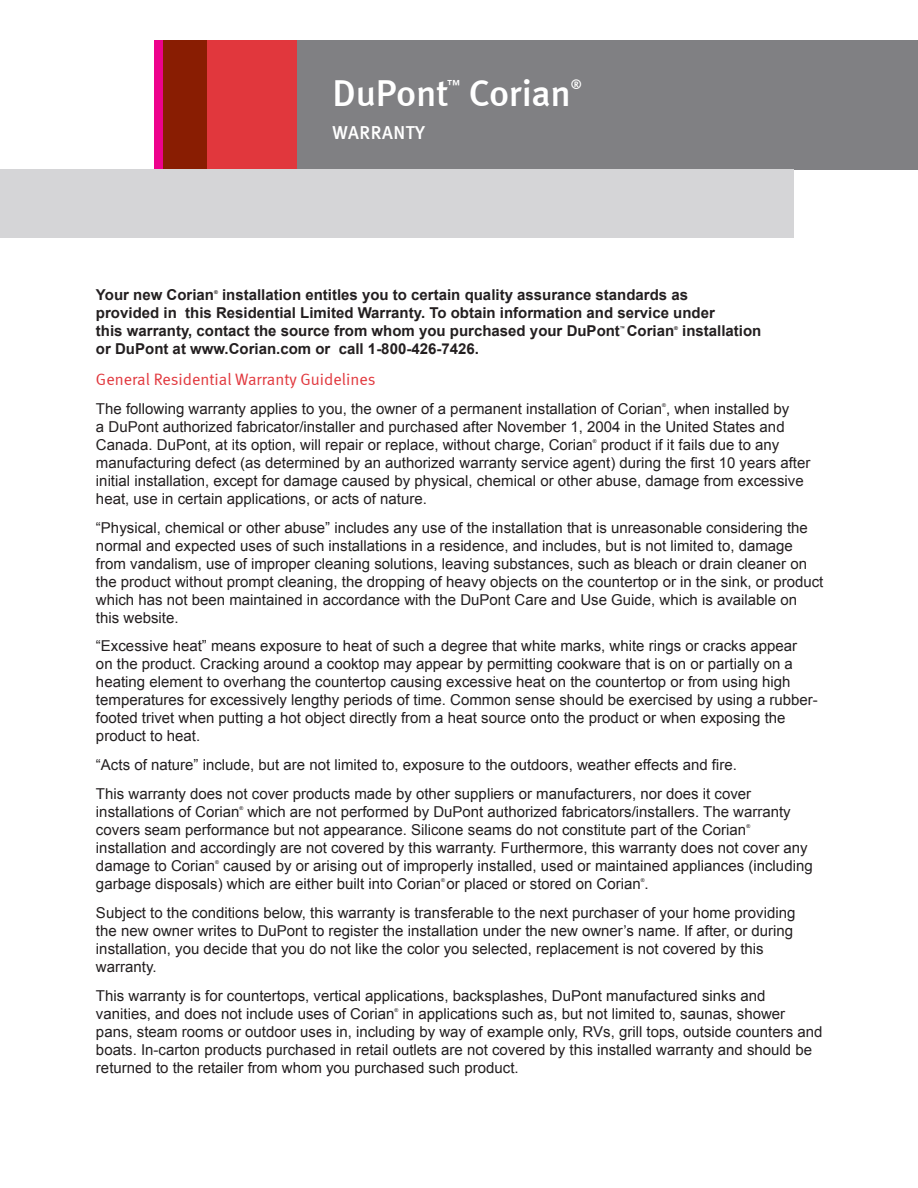
<style>
.page{position:relative;width:918px;height:1188px;background:#fff}
.page>*{position:absolute;margin:0;border:0;box-sizing:border-box;transform-origin:0 0}
.t1{font:500 37.5px "Meta";letter-spacing:-.01em;color:#fff}
.t2{font:500 18.75px "Meta";letter-spacing:.03em;color:#fff}
.t3{font:16.5px "Meta Normal";color:#e1373d}
.t4{font:15px/18px "Arial";color:#231f20}
.t5{font:700 15px/18px "Arial";color:#231f20}
.t6{font:500 13.2px "Meta";color:#fff}
.t7{font:5.25px "Arial";color:#231f20}
.t8{font:700 5.25px "Arial";color:#231f20}
</style>
<div class="page">
<div style="left:296px;top:40px;width:622px;height:130px;background:#808083"></div>
<div style="left:207px;top:40px;width:89px;height:130px;background:#e1373d"></div>
<div style="left:163px;top:40px;width:44px;height:130px;background:#891d02"></div>
<div style="left:154px;top:40px;width:9px;height:130px;background:#ed028c"></div>
<div style="left:0;top:170px;width:794px;height:68px;background:#d5d5d7"></div>
<h1 class="t1" style="left:333px;top:71px;width:117px">DuPont</h1>
<p class="t6" style="left:447px;top:77px;width:14px">™</p>
<h1 class="t1" style="left:469px;top:71px;width:104px">Corian</h1>
<p class="t6" style="left:571px;top:77px;width:13px">®</p>
<p class="t2" style="left:333px;top:122px;width:94px">Warranty</p>
<p class="t5" style="left:96px;top:287px;width:120px">Your new Corian</p>
<p class="t8" style="left:214px;top:288px;width:5px">®</p>
<p class="t5" style="left:96px;top:287px;width:620px;text-indent:126px">installation entitles you to certain quality assurance standards as provided in this Residential Limited Warranty. To obtain information and service under this warranty, contact the source from whom you purchased your DuPont Corian</p>
<p class="t8" style="left:620px;top:324px;width:7px">™</p>
<p class="t8" style="left:674px;top:324px;width:5px">®</p>
<p class="t5" style="left:682px;top:323px;width:81px">installation</p>
<p class="t5" style="left:96px;top:341px;width:384px">or DuPont at www.Corian.com or call 1-800-426-7426.</p>
<p class="t3" style="left:96px;top:370px;width:281px">General Residential Warranty Guidelines</p>
<p class="t4" style="left:96px;top:400px;width:695px">The following warranty applies to you, the owner of a permanent installation of Corian , when installed by</p>
<p class="t7" style="left:662px;top:402px;width:5px">®</p>
<p class="t4" style="left:96px;top:418px;width:690px">a DuPont authorized fabricator/installer and purchased after November 1, 2004 in the United States and<br>Canada. DuPont, at its option, will repair or replace, without charge, Corian</p>
<p class="t4" style="left:96px;top:436px;width:716px;text-indent:505px">product if it fails due to any manufacturing defect (as determined by an authorized warranty service agent) during the first 10 years after initial installation, except for damage caused by physical, chemical or other abuse, damage from excessive heat, use in certain applications, or acts of nature.</p>
<p class="t4" style="left:96px;top:519px;width:729px">“Physical, chemical or other abuse” includes any use of the installation that is unreasonable considering the normal and expected uses of such installations in a residence, and includes, but is not limited to, damage from vandalism, use of improper cleaning solutions, leaving substances, such as bleach or drain cleaner on the product without prompt cleaning, the dropping of heavy objects on the countertop or in the sink, or product which has not been maintained in accordance with the DuPont Care and Use Guide, which is available on this website.</p>
<p class="t4" style="left:96px;top:637px;width:723px">“Excessive heat” means exposure to heat of such a degree that white marks, white rings or cracks appear<br>on the product. Cracking around a cooktop may appear by permitting cookware that is on or partially on a heating element to overhang the countertop causing excessive heat on the countertop or from using high temperatures for excessively lengthy periods of time. Common sense should be exercised by using a rubber&shy;footed trivet when putting a hot object directly from a heat source onto the product or when exposing the product to heat.</p>
<p class="t4" style="left:96px;top:751px;width:657px;line-height:28.8px">“Acts of nature” include, but are not limited to, exposure to the outdoors, weather effects and fire.<br>This warranty does not cover products made by other suppliers or manufacturers, nor does it cover</p>
<p class="t4" style="left:96px;top:803px;width:145px">installations of Corian</p>
<p class="t7" style="left:239px;top:805px;width:5px">®</p>
<p class="t7" style="left:593px;top:438px;width:5px">®</p>
<p class="t4" style="left:96px;top:803px;width:696px;text-indent:151px">which are not performed by DuPont authorized fabricators/installers. The warranty covers seam performance but not appearance. Silicone seams do not constitute part of the Corian</p>
<p class="t7" style="left:746px;top:823px;width:5px">®</p>
<p class="t4" style="left:96px;top:839px;width:713px">installation and accordingly are not covered by this warranty. Furthermore, this warranty does not cover any damage to Corian</p>
<p class="t4" style="left:96px;top:857px;width:718px;text-indent:127px">caused by or arising out of improperly installed, used or maintained appliances (including garbage disposals) which are either built into Corian or placed or stored on Corian .</p>
<p class="t7" style="left:215px;top:859px;width:5px">®</p>
<p class="t7" style="left:441px;top:877px;width:5px">®</p>
<p class="t7" style="left:641px;top:877px;width:5px">®</p>
<p class="t4" style="left:96px;top:904px;width:701px">Subject to the conditions below, this warranty is transferable to the next purchaser of your home providing the new owner writes to DuPont to register the installation under the new owner’s name. If after, or during installation, you decide that you do not like the color you selected, replacement is not covered by this warranty.</p>
<p class="t4" style="left:96px;top:987px;width:671px">This warranty is for countertops, vertical applications, backsplashes, DuPont manufactured sinks and vanities, and does not include uses of Corian</p>
<p class="t4" style="left:96px;top:1005px;width:728px;text-indent:307px">in applications such as, but not limited to, saunas, shower pans, steam rooms or outdoor uses in, including by way of example only, RVs, grill tops, outside counters and boats. In-carton products purchased in retail outlets are not covered by this installed warranty and should be returned to the retailer from whom you purchased such product.</p>
<p class="t7" style="left:395px;top:1007px;width:5px">®</p>
</div>
